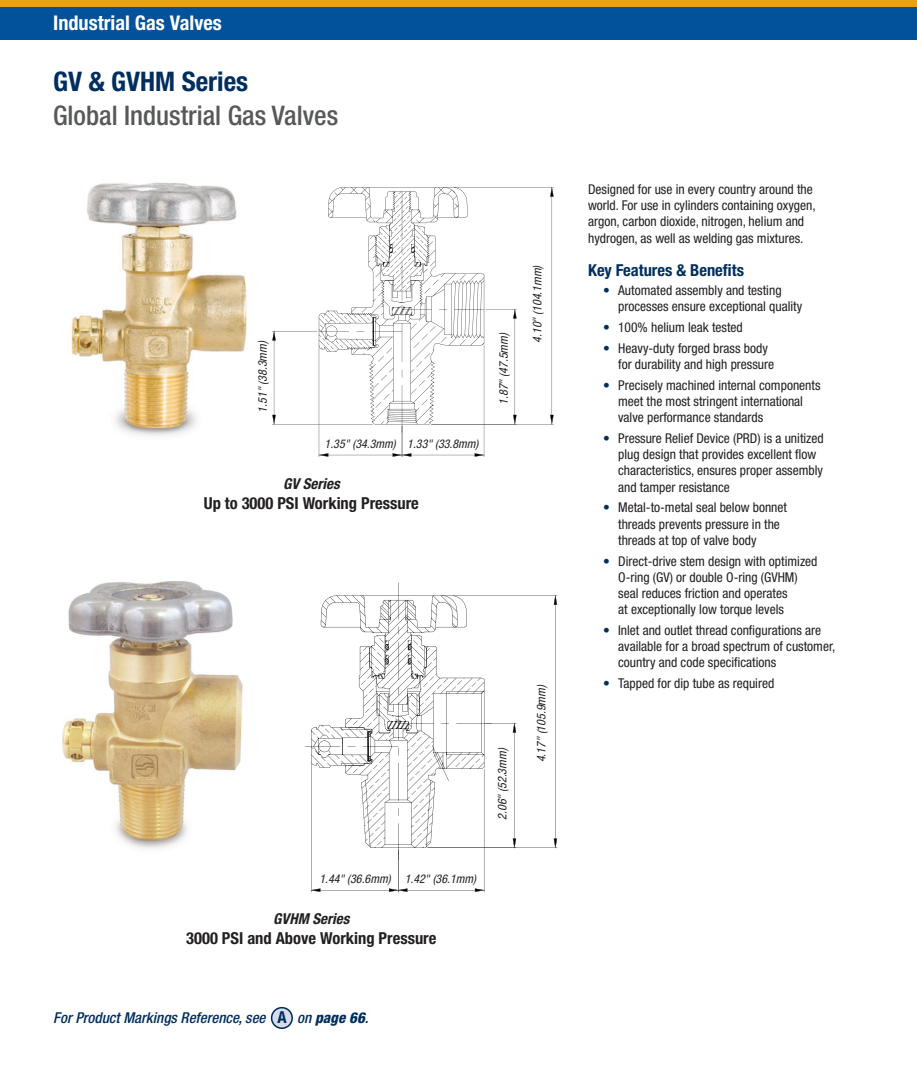
<style>
.page{position:relative;width:917px;height:1066px;background:#fff}
.page>*{position:absolute;margin:0;border:0;box-sizing:border-box;transform-origin:0 0}
.t1{font:500 condensed 27px "Helvetica Neue LT Std";color:#57585a}
.t2{font:700 condensed 27px "Helvetica Neue LT Std";color:#002e5e}
.t3{font:700 condensed 20.25px "Helvetica Neue LT Std";color:#fff}
.t4{font:700 condensed 16.5px "Helvetica Neue LT Std";color:#231f20}
.t5{font:700 condensed 16.5px "Helvetica Neue LT Std";color:#002e5e}
.t6{font:italic 500 condensed 15px "Helvetica Neue LT Std";color:#002e5e}
.t7{font:italic 700 condensed 15px "Helvetica Neue LT Std";color:#231f20}
.t8{font:condensed 13.5px/16.2px "Helvetica Neue LT Std";color:#231f20}
.t9{font:italic condensed 12px "Helvetica Neue LT Std";color:#231f20}
.s1{font-weight:700;font-style:normal;font-size:16.5px}
.s2{font-weight:800}
.s3{color:#002e5e}
</style>
<div class="page">
<div style="left:0;top:6px;width:916px;height:34px;background:#01529a"></div>
<div style="left:0;top:0;width:916px;height:6px;background:#e6a218"></div>
<img style="left:62px;top:581px;width:181px;height:268px">
<img style="left:71px;top:182px;width:176px;height:254px">
<svg style="left:516px;top:187px;width:37px;height:238px"></svg>
<svg style="left:550px;top:187px;width:3px;height:10px"></svg>
<svg style="left:550px;top:415px;width:3px;height:10px"></svg>
<svg style="left:272px;top:187px;width:244px;height:270px"></svg>
<div style="left:495px;top:325px;width:16px;height:88px;background:#fff"></div>
<div style="left:529px;top:260px;width:15px;height:88px;background:#fff"></div>
<div style="left:321px;top:434px;width:78px;height:18px;background:#fff"></div>
<div style="left:404px;top:434px;width:77px;height:18px;background:#fff"></div>
<svg style="left:304px;top:595px;width:252px;height:244px"></svg>
<svg style="left:553px;top:595px;width:4px;height:10px"></svg>
<svg style="left:553px;top:838px;width:4px;height:10px"></svg>
<svg style="left:310px;top:595px;width:206px;height:297px"></svg>
<div style="left:316px;top:869px;width:77px;height:18px;background:#fff"></div>
<div style="left:401px;top:869px;width:78px;height:18px;background:#fff"></div>
<div style="left:493px;top:745px;width:18px;height:77px;background:#fff"></div>
<div style="left:532px;top:680px;width:18px;height:87px;background:#fff"></div>
<svg style="left:271px;top:1006px;width:22px;height:22px"></svg>
<h2 class="t3" style="left:53px;top:16px;width:170px">Industrial Gas Valves</h2>
<h1 class="t2" style="left:53px;top:72px;width:196px">GV &amp; GVHM Series</h1>
<h1 class="t1" style="left:53px;top:105px;width:286px">Global Industrial Gas Valves</h1>
<p class="t9" style="left:258px;top:412px;width:73px;rotate:-90deg">1.51" (38.3mm)</p>
<p class="t9" style="left:499px;top:404px;width:73px;rotate:-90deg">1.87" (47.5mm)</p>
<p class="t9" style="left:324px;top:439px;width:155px">1.35" (34.3mm) 1.33" (33.8mm)</p>
<p class="t7" style="left:283px;top:478px;width:58px">GV Series</p>
<p class="t4" style="left:204px;top:497px;width:216px">Up to 3000 PSI Working Pressure</p>
<p class="t9" style="left:532px;top:343px;width:78px;rotate:-90deg">4.10" (104.1mm)</p>
<p class="t9" style="left:497px;top:819px;width:73px;rotate:-90deg">2.06" (52.3mm)</p>
<p class="t9" style="left:319px;top:874px;width:158px">1.44" (36.6mm) 1.42" (36.1mm)</p>
<p class="t7" style="left:273px;top:913px;width:78px">GVHM Series</p>
<p class="t4" style="left:186px;top:932px;width:251px">3000 PSI and Above Working Pressure</p>
<p class="t6" style="left:53px;top:1012px;width:317px">For Product Markings Reference, see <span class="s1">A</span> on <span class="s2">page 66</span>.</p>
<p class="t9" style="left:536px;top:762px;width:78px;rotate:-90deg">4.17" (105.9mm)</p>
<p class="t8" style="left:588px;top:182px;width:229px">Designed for use in every country around the world. For use in cylinders containing oxygen, argon, carbon dioxide, nitrogen, helium and hydrogen, as well as welding gas mixtures.</p>
<p class="t5" style="left:588px;top:264px;width:157px">Key Features &amp; Benefits</p>
<p class="t8" style="left:618px;top:283px;width:185px;text-indent:-15px"><span class="s3">•</span> Automated assembly and testing processes ensure exceptional quality</p>
<p class="t8" style="left:603px;top:320px;width:141px"><span class="s3">•</span> 100% helium leak tested</p>
<p class="t8" style="left:618px;top:341px;width:157px;text-indent:-15px"><span class="s3">•</span> Heavy-duty forged brass body for durability and high pressure</p>
<p class="t8" style="left:618px;top:378px;width:204px;text-indent:-15px"><span class="s3">•</span> Precisely machined internal components meet the most stringent international valve performance standards</p>
<p class="t8" style="left:618px;top:431px;width:207px;text-indent:-15px"><span class="s3">•</span> Pressure Relief Device (PRD) is a unitized plug design that provides excellent flow characteristics, ensures proper assembly and tamper resistance</p>
<p class="t8" style="left:618px;top:500px;width:170px;text-indent:-15px"><span class="s3">•</span> Metal-to-metal seal below bonnet threads prevents pressure in the threads at top of valve body</p>
<p class="t8" style="left:618px;top:554px;width:201px;text-indent:-15px"><span class="s3">•</span> Direct-drive stem design with optimized O-ring (GV) or double O-ring (GVHM) seal reduces friction and operates<br>at exceptionally low torque levels</p>
<p class="t8" style="left:618px;top:623px;width:218px;text-indent:-15px"><span class="s3">•</span> Inlet and outlet thread configurations are available for a broad spectrum of customer, country and code specifications</p>
<p class="t8" style="left:603px;top:676px;width:173px"><span class="s3">•</span> Tapped for dip tube as required</p>
</div>
